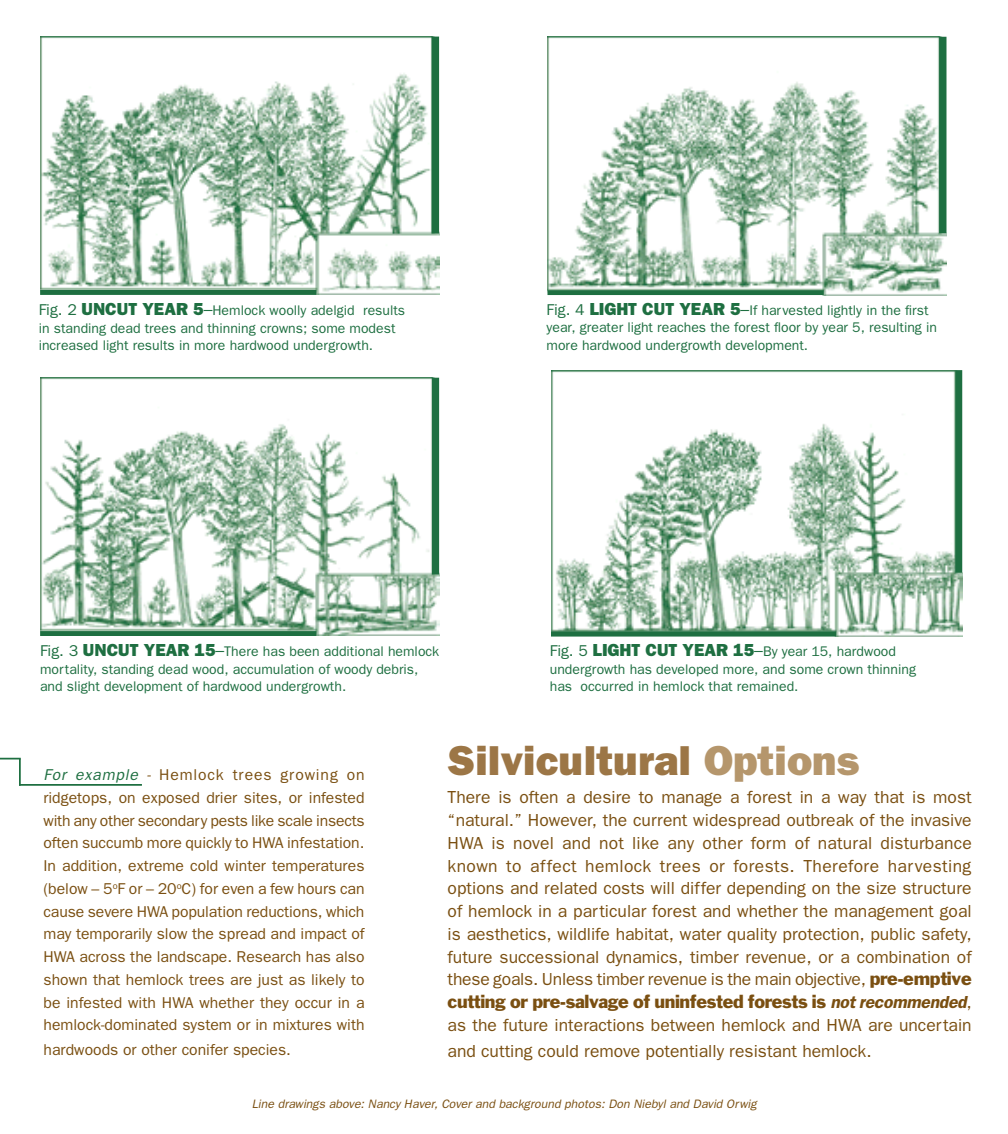
<style>
.page{position:relative;width:1008px;height:1134px;background:#fff}
.page>*{position:absolute;margin:0;border:0;box-sizing:border-box;transform-origin:0 0}
.t1{font:800 42px "Franklin Gothic";color:#9c7646}
.t2{font:17.5px/22.8px "Franklin Gothic";color:#7a4f11;text-align:justify}
.t3{font:15.75px/22.8px "Franklin Gothic";color:#7a4f11;text-align:justify}
.t4{font:14px/17.5px "Franklin Gothic";color:#1e6f41}
.t5{font:italic 12.25px "Franklin Gothic";color:#7a4f11}
.s1{font-size:15.75px}
.s2{font-weight:800;font-size:17.5px}
.s3{font-size:17.5px}
.s4{font-style:italic;color:#1e6f41}
.s5{font-style:italic}
.s6{color:#b5966c}
.s7{font-style:inherit}
.s8{font-weight:600;font-style:italic}
</style>
<div class="page">
<img style="left:40px;top:378px;width:399px;height:258px">
<img style="left:551px;top:370px;width:411px;height:266px">
<img style="left:548px;top:37px;width:398px;height:258px">
<img style="left:40px;top:37px;width:399px;height:258px">
<hr style="left:0;top:758px;width:21px;height:2px;background:#1e6f41">
<hr style="left:19px;top:759px;width:2px;height:27px;background:#1e6f41">
<hr style="left:19px;top:784px;width:123px;height:2px;background:#1e6f41">
<div style="left:551px;top:631px;width:285px;height:6px;border:2px solid #1e6f41"></div>
<div style="left:956px;top:371px;width:5px;height:201px;background:#1e6f41"></div>
<div style="left:955px;top:370px;width:7px;height:203px;border:2px solid #1e6f41"></div>
<div style="left:548px;top:290px;width:276px;height:5px;border:2px solid #1e6f41"></div>
<div style="left:940px;top:38px;width:6px;height:194px;background:#1e6f41"></div>
<div style="left:939px;top:37px;width:8px;height:196px;border:2px solid #1e6f41"></div>
<div style="left:40px;top:631px;width:277px;height:5px;border:2px solid #1e6f41"></div>
<div style="left:433px;top:379px;width:5px;height:195px;background:#1e6f41"></div>
<div style="left:432px;top:378px;width:7px;height:197px;border:2px solid #1e6f41"></div>
<div style="left:40px;top:290px;width:276px;height:5px;border:2px solid #1e6f41"></div>
<div style="left:432px;top:37px;width:6px;height:196px;background:#1e6f41"></div>
<div style="left:432px;top:37px;width:7px;height:197px;border:2px solid #1e6f41"></div>
<p class="t4" style="left:39px;top:301px;width:368px"><span class="s1">Fig. 2</span> <span class="s2">UNCUT YEAR 5</span><span class="s3">–</span>Hemlock woolly adelgid results in standing dead trees and thinning crowns; some modest increased light results in more hardwood undergrowth.</p>
<p class="t4" style="left:547px;top:301px;width:392px"><span class="s1">Fig. 4</span> <span class="s2">LIGHT CUT YEAR 5</span><span class="s3">–</span>If harvested lightly in the first year, greater light reaches the forest floor by year 5, resulting in more hardwood undergrowth development.</p>
<p class="t4" style="left:40px;top:643px;width:401px"><span class="s1">Fig. 3</span> <span class="s2">UNCUT YEAR 15</span><span class="s3">–</span>There has been additional hemlock mortality, standing dead wood, accumulation of woody debris, and slight development of hardwood undergrowth.</p>
<p class="t4" style="left:550px;top:642px;width:368px"><span class="s1">Fig. 5</span> <span class="s2">LIGHT CUT YEAR 15</span><span class="s3">–</span>By year 15, hardwood undergrowth has developed more, and some crown thinning has occurred in hemlock that remained.</p>
<p class="t3" style="left:44px;top:763px;width:323px"><span class="s4">For example</span> <span class="s5">-</span> Hemlock trees growing on ridgetops, on exposed drier sites, or infested with any other secondary pests like scale insects often succumb more quickly to HWA infestation.<br>In addition, extreme cold winter temperatures (below – 5<sup>o</sup>F or – 20<sup>o</sup>C) for even a few hours can cause severe HWA population reductions, which may temporarily slow the spread and impact of HWA across the landscape. Research has also shown that hemlock trees are just as likely to be infested with HWA whether they occur in a hemlock-dominated system or in mixtures with</p>
<p class="t3" style="left:44px;top:1038px;width:249px">hardwoods or other conifer species.</p>
<p class="t1" style="left:448px;top:736px;width:413px">Silvicultural <span class="s6">Options</span></p>
<p class="t2" style="left:448px;top:786px;width:526px">There is often a desire to manage a forest in a way that is most “natural.” However, the current widespread outbreak of the invasive HWA is novel and not like any other form of natural disturbance known to affect hemlock trees or forests. Therefore harvesting options and related costs will differ depending on the size structure of hemlock in a particular forest and whether the management goal is aesthetics, wildlife habitat, water quality protection, public safety, future successional dynamics, timber revenue, or a combination of these goals. Unless timber revenue is the main objective, <span class="s7">pre-emptive cutting or pre-salvage of uninfested forests is</span> <span class="s8">not recommended</span>, as the future interactions between hemlock and HWA are uncertain</p>
<p class="t2" style="left:448px;top:1039px;width:425px">and cutting could remove potentially resistant hemlock.</p>
<p class="t5" style="left:252px;top:1097px;width:506px">Line drawings above: Nancy Haver, Cover and background photos: Don Niebyl and David Orwig</p>
</div>
